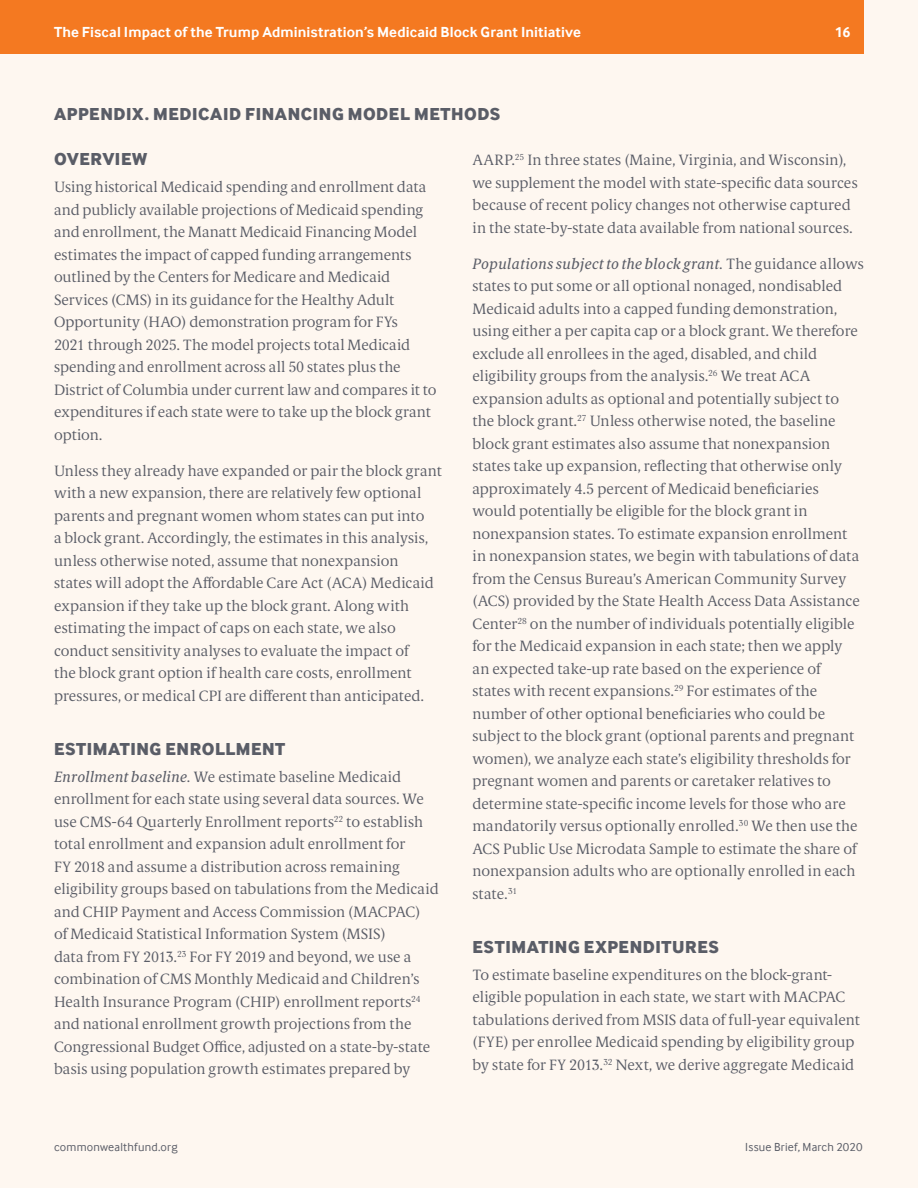
<style>
.page{position:relative;width:918px;height:1188px;background:#fef7f0}
.page>*{position:absolute;margin:0;border:0;box-sizing:border-box;transform-origin:0 0}
.Heads_-_All_Caps{font:18px "Inter Face X Bold";letter-spacing:.035em;color:#5a5d67}
.Body_Copy_-_No_Inden{font:300 15px/22.5px "Berlingske Serif Text";color:#5a5d67}
.t1{font:700 15px "Inter Face";letter-spacing:.005em;color:#fff}
.t2{font:12px "Inter Face";letter-spacing:.02em;color:#5a5d67}
.s1{font-weight:400;font-style:italic}
</style>
<div class="page">
<div style="left:0;top:0;width:864px;height:54px;background:#f47921"></div>
<p class="t1" style="left:54px;top:23px;width:529px">The Fiscal Impact of the Trump Administration’s Medicaid Block Grant Initiative</p>
<p class="t1" style="left:835px;top:23px;width:17px">16</p>
<p class="t1" style="left:82px;top:23px;width:145px">Commonwealth Fund</p>
<p class="Heads_-_All_Caps" style="left:54px;top:103px;width:448px">APPENDIX. MEDICAID FINANCING MODEL METHODS</p>
<p class="Heads_-_All_Caps" style="left:54px;top:148px;width:95px">OVERVIEW</p>
<p class="Body_Copy_-_No_Inden" style="left:54px;top:175px;width:384px">Using historical Medicaid spending and enrollment data and publicly available projections of Medicaid spending and enrollment, the Manatt Medicaid Financing Model estimates the impact of capped funding arrangements outlined by the Centers for Medicare and Medicaid Services (CMS) in its guidance for the Healthy Adult Opportunity (HAO) demonstration program for FYs<br>2021 through 2025. The model projects total Medicaid spending and enrollment across all 50 states plus the District of Columbia under current law and compares it to expenditures if each state were to take up the block grant option.</p>
<p class="Body_Copy_-_No_Inden" style="left:54px;top:459px;width:389px">Unless they already have expanded or pair the block grant with a new expansion, there are relatively few optional parents and pregnant women whom states can put into<br>a block grant. Accordingly, the estimates in this analysis, unless otherwise noted, assume that nonexpansion<br>states will adopt the Affordable Care Act (ACA) Medicaid expansion if they take up the block grant. Along with estimating the impact of caps on each state, we also conduct sensitivity analyses to evaluate the impact of<br>the block grant option if health care costs, enrollment pressures, or medical CPI are different than anticipated.</p>
<p class="Heads_-_All_Caps" style="left:54px;top:738px;width:233px">ESTIMATING ENROLLMENT</p>
<p class="Body_Copy_-_No_Inden" style="left:54px;top:765px;width:386px"><span class="s1">Enrollment baseline.</span> We estimate baseline Medicaid enrollment for each state using several data sources. We use CMS-64 Quarterly Enrollment reports<sup>22</sup> to establish total enrollment and expansion adult enrollment for<br>FY 2018 and assume a distribution across remaining eligibility groups based on tabulations from the Medicaid and CHIP Payment and Access Commission (MACPAC)<br>of Medicaid Statistical Information System (MSIS)<br>data from FY 2013.<sup>23</sup> For FY 2019 and beyond, we use a combination of CMS Monthly Medicaid and Children’s Health Insurance Program (CHIP) enrollment reports<sup>24 </sup>and national enrollment growth projections from the Congressional Budget Office, adjusted on a state-by-state basis using population growth estimates prepared by</p>
<p class="Body_Copy_-_No_Inden" style="left:472px;top:148px;width:387px">AARP.<sup>25</sup> In three states (Maine, Virginia, and Wisconsin), we supplement the model with state-specific data sources because of recent policy changes not otherwise captured in the state-by-state data available from national sources.</p>
<p class="Body_Copy_-_No_Inden" style="left:472px;top:252px;width:393px"><span class="s1">Populations subject to the block grant.</span> The guidance allows states to put some or all optional nonaged, nondisabled Medicaid adults into a capped funding demonstration, using either a per capita cap or a block grant. We therefore exclude all enrollees in the aged, disabled, and child eligibility groups from the analysis.<sup>26</sup> We treat ACA expansion adults as optional and potentially subject to the block grant.<sup>27</sup> Unless otherwise noted, the baseline block grant estimates also assume that nonexpansion states take up expansion, reflecting that otherwise only approximately 4.5 percent of Medicaid beneficiaries would potentially be eligible for the block grant in nonexpansion states. To estimate expansion enrollment in nonexpansion states, we begin with tabulations of data from the Census Bureau’s American Community Survey (ACS) provided by the State Health Access Data Assistance Center<sup>28</sup> on the number of individuals potentially eligible for the Medicaid expansion in each state; then we apply<br>an expected take-up rate based on the experience of<br>states with recent expansions.<sup>29</sup> For estimates of the number of other optional beneficiaries who could be subject to the block grant (optional parents and pregnant women), we analyze each state’s eligibility thresholds for pregnant women and parents or caretaker relatives to determine state-specific income levels for those who are mandatorily versus optionally enrolled.<sup>30</sup> We then use the ACS Public Use Microdata Sample to estimate the share of nonexpansion adults who are optionally enrolled in each state.<sup>31</sup></p>
<p class="Heads_-_All_Caps" style="left:472px;top:936px;width:248px">ESTIMATING EXPENDITURES</p>
<p class="Body_Copy_-_No_Inden" style="left:472px;top:963px;width:389px">To estimate baseline expenditures on the block-grant&shy;eligible population in each state, we start with MACPAC tabulations derived from MSIS data of full-year equivalent (FYE) per enrollee Medicaid spending by eligibility group by state for FY 2013.<sup>32</sup> Next, we derive aggregate Medicaid</p>
<p class="t2" style="left:54px;top:1140px;width:125px">commonwealthfund.org</p>
<p class="t2" style="left:745px;top:1140px;width:119px">Issue Brief, March 2020</p>
</div>
